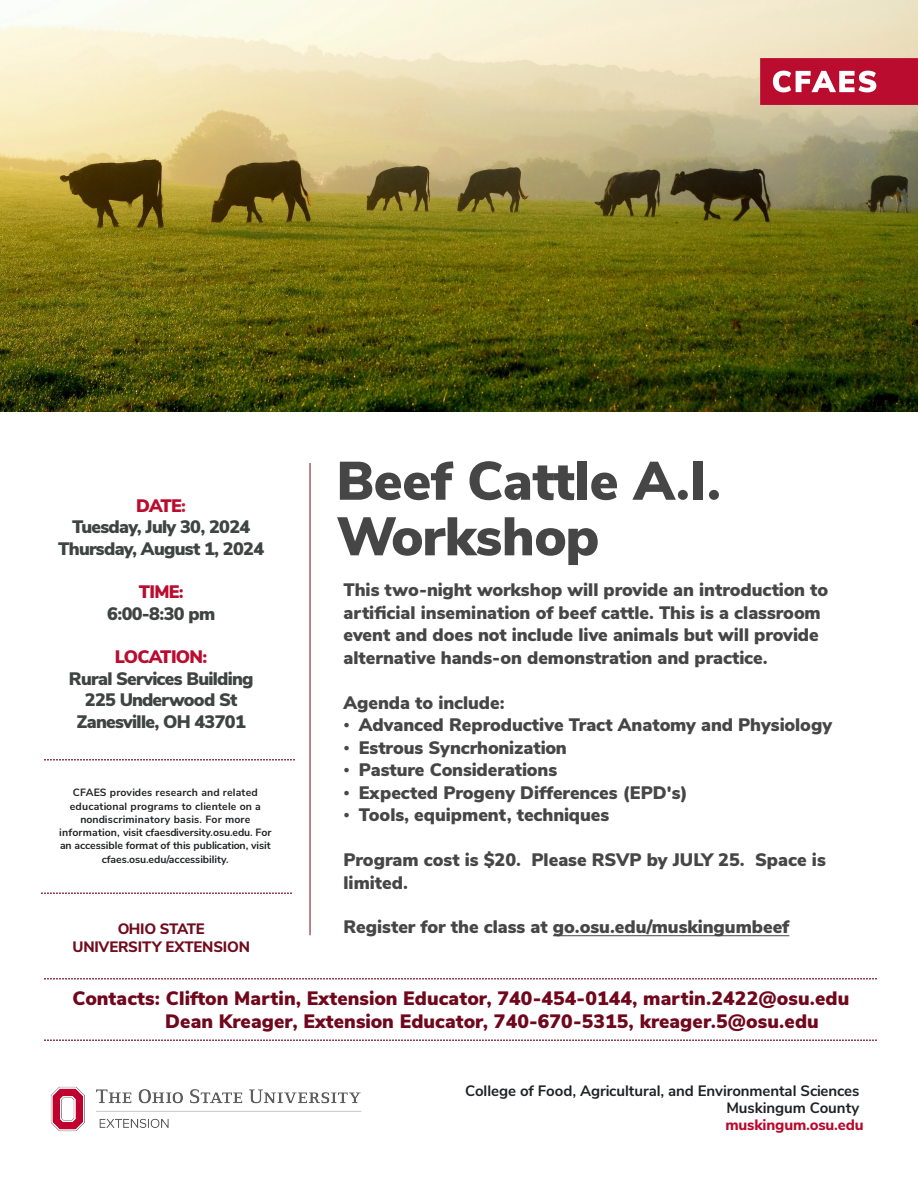
<style>
.page{position:relative;width:918px;height:1188px;background:#fff}
.page>*{position:absolute;margin:0;border:0;box-sizing:border-box;transform-origin:0 0}
.t1{font:900 54px/55.5px "Buckeye Sans 2";letter-spacing:-.005em;color:#464647}
.t2{font:900 19.35px/23.1px "Buckeye Sans 2";letter-spacing:.005em;color:#70071c}
.t3{font:900 18px/22.5px "Buckeye Sans 2";color:#464647}
.t4{font:900 18px/21.6px "Buckeye Sans 2";letter-spacing:-.035em;color:#3f4443;text-align:center}
.t5{font:900 18px "Buckeye Sans 2";letter-spacing:-.035em;color:#ba0c2f}
.t6{font:700 15px/17.2px "Buckeye Sans 2";letter-spacing:-.005em;color:#1f2123;text-align:right}
.t7{font:800 15px/18px "Buckeye Sans 2";letter-spacing:-.015em;color:#700c1d;text-align:center}
.t8{font:800 15px "Buckeye Sans 2";letter-spacing:-.01em;color:#b90a2d}
.t9{font:700 10.5px/13.2px "Buckeye Sans 2";letter-spacing:.005em;color:#212325;text-align:center}
.s1{color:#ba0c2f}
.s2{color:#bc1f31}
.s3{font-family:"Times New Roman";font-weight:400}
</style>
<div class="page">
<hr style="left:553px;top:935px;width:236px;height:1px;background:#464647">
<hr style="left:310px;top:463px;width:1px;height:472px;background:#700c1d">
<svg style="left:44px;top:978px;width:833px;height:2px"></svg>
<svg style="left:44px;top:1040px;width:833px;height:1px"></svg>
<img style="left:0;top:0;width:918px;height:412px">
<svg style="left:44px;top:759px;width:251px;height:1px"></svg>
<img style="left:50px;top:1086px;width:312px;height:46px">
<svg style="left:41px;top:892px;width:251px;height:2px"></svg>
<img style="left:760px;top:58px;width:158px;height:47px">
<p class="t4" style="left:58px;top:495px;width:207px"><span class="s1">DATE</span><span class="s2">:<br></span>Tuesday, July 30, 2024<br>Thursday, August 1, 2024</p>
<p class="t5" style="left:139px;top:581px;width:47px">TIME:</p>
<p class="t4" style="left:107px;top:603px;width:109px">6:00-8:30 pm</p>
<p class="t5" style="left:115px;top:645px;width:94px">LOCATION:</p>
<p class="t4" style="left:69px;top:668px;width:186px">Rural Services Building<br>225 Underwood St<br>Zanesville, OH 43701</p>
<p class="t9" style="left:59px;top:786px;width:214px">CFAES provides research and related educational programs to clientele on a nondiscriminatory basis. For more information, visit cfaesdiversity.osu.edu. For an accessible format of this publication, visit cfaes.osu.edu/accessibility.</p>
<p class="t7" style="left:72px;top:920px;width:179px">OHIO STATE<br>UNIVERSITY EXTENSION</p>
<h1 class="t1" style="left:336px;top:453px;width:386px">Beef Cattle A.I.<br>Workshop</h1>
<p class="t3" style="left:344px;top:579px;width:486px">This two-night workshop will provide an introduction to artificial insemination of beef cattle. This is a classroom event and does not include live animals but will provide alternative hands-on demonstration and practice.</p>
<p class="t3" style="left:344px;top:691px;width:163px">Agenda to include:</p>
<p class="t3" style="left:344px;top:714px;width:490px"><span class="s3">•</span> Advanced Reproductive Tract Anatomy and Physiology</p>
<p class="t3" style="left:344px;top:736px;width:225px"><span class="s3">•</span> Estrous Syncrhonization</p>
<p class="t3" style="left:344px;top:759px;width:215px"><span class="s3">•</span> Pasture Considerations</p>
<p class="t3" style="left:344px;top:781px;width:346px"><span class="s3">•</span> Expected Progeny Differences (EPD's)</p>
<p class="t3" style="left:344px;top:804px;width:267px"><span class="s3">•</span> Tools, equipment, techniques</p>
<p class="t3" style="left:344px;top:848px;width:484px">Program cost is $20. Please RSVP by JULY 25. Space is limited.</p>
<p class="t3" style="left:344px;top:916px;width:447px">Register for the class at go.osu.edu/muskingumbeef</p>
<p class="t2" style="left:165px;top:987px;width:686px;text-indent:-93px">Contacts: Clifton Martin, Extension Educator, 740-454-0144, martin.2422@osu.edu<br>Dean Kreager, Extension Educator, 740-670-5315, kreager.5@osu.edu</p>
<p class="t6" style="left:465px;top:1082px;width:396px">College of Food, Agricultural, and Environmental Sciences<br>Muskingum County</p>
<p class="t8" style="left:725px;top:1116px;width:140px">muskingum.osu.edu</p>
</div>
